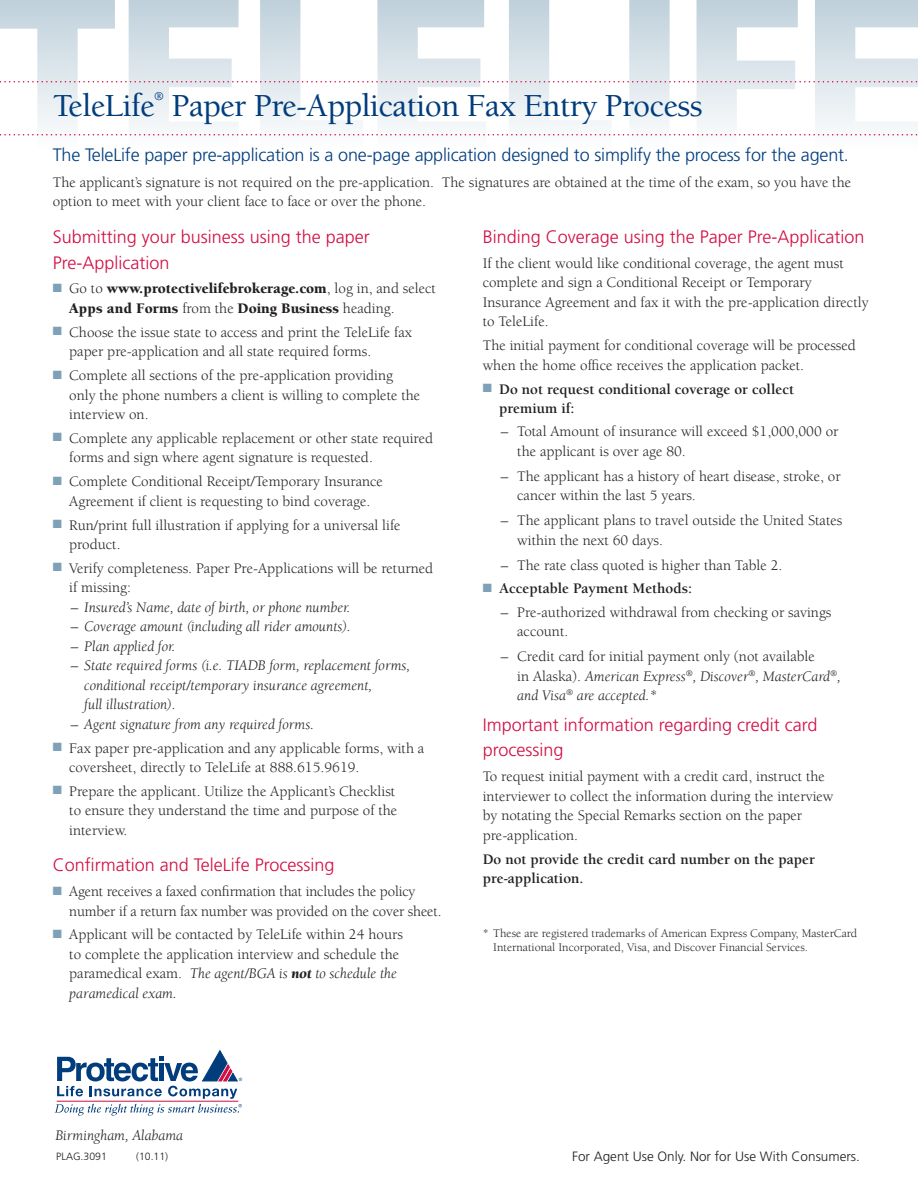
<style>
.page{position:relative;width:918px;height:1188px;background:#fff}
.page>*{position:absolute;margin:0;border:0;box-sizing:border-box;transform-origin:0 0}
.t1{font:500 33px "Berkeley Std";letter-spacing:-.02em;color:#013d7d}
.subhead{font:300 18px/25.5px "Frutiger LT Std";color:#d20d44}
.intro{font:300 18px "Frutiger LT Std";letter-spacing:-.01em;color:#013d7d}
.Body{font:15px/19.5px "Berkeley Std";color:#231f20}
.Body-2{font:italic 15px/19.5px "Berkeley Std";color:#231f20}
.Body-3{font:700 15px/19.5px "Berkeley Std";color:#231f20}
.Body-4{font:900 15px/19.5px "Berkeley Std";color:#231f20}
.t2{font:300 13.5px "Frutiger LT Std";color:#231f20}
.t3{font:500 12.3px "Berkeley Std";color:#013d7d}
.Body-5{font:12px/13.5px "Berkeley Std";color:#231f20}
.t4{font:300 10.5px "Frutiger LT Std";color:#231f20}
.s1{color:#7ea1b7}
.s2{font-weight:400}
.s3{font-style:italic}
.s4{font-weight:900;font-style:italic}
.s5{font-style:normal}
</style>
<div class="page">
<svg style="left:0;top:0;width:918px;height:127px"></svg>
<svg style="left:0;top:81px;width:918px;height:1px"></svg>
<svg style="left:0;top:134px;width:918px;height:2px"></svg>
<svg style="left:55px;top:1050px;width:187px;height:66px"></svg>
<hr style="left:57px;top:1101px;width:181px;height:1px;background:#d20d44">
<p class="t1" style="left:53px;top:88px;width:104px">TeleLife</p>
<p class="t3" style="left:154px;top:90px;width:11px">®</p>
<p class="t1" style="left:172px;top:88px;width:533px">Paper Pre-Application Fax Entry Process</p>
<p class="intro" style="left:53px;top:144px;width:798px">The TeleLife paper pre-application is a one-page application designed to simplify the process for the agent.</p>
<p class="Body" style="left:53px;top:173px;width:800px">The applicant’s signature is not required on the pre-application. The signatures are obtained at the time of the exam, so you have the option to meet with your client face to face or over the phone.</p>
<p class="subhead" style="left:53px;top:224px;width:319px">Submitting your business using the paper<br>Pre-Application</p>
<p class="Body-4" style="left:69px;top:279px;width:368px;text-indent:-16px"><span class="s1">■</span> <span class="s2">Go to</span> www.protectivelifebrokerage.com<span class="s2">, log in, and select<br></span>Apps and Forms <span class="s2">from the</span> Doing Business <span class="s2">heading.</span></p>
<p class="Body" style="left:69px;top:323px;width:344px;text-indent:-16px"><span class="s1">■</span> Choose the issue state to access and print the TeleLife fax paper pre-application and all state required forms.</p>
<p class="Body" style="left:69px;top:366px;width:353px;text-indent:-16px"><span class="s1">■</span> Complete all sections of the pre-application providing only the phone numbers a client is willing to complete the interview on.</p>
<p class="Body" style="left:69px;top:429px;width:365px;text-indent:-16px"><span class="s1">■</span> Complete any applicable replacement or other state required forms and sign where agent signature is requested.</p>
<p class="Body" style="left:53px;top:472px;width:332px;text-align:center"><span class="s1">■</span> Complete Conditional Receipt/Temporary Insurance<br>Agreement if client is requesting to bind coverage.</p>
<p class="Body" style="left:69px;top:515px;width:333px;text-indent:-16px"><span class="s1">■</span> Run/print full illustration if applying for a universal life product.</p>
<p class="Body" style="left:69px;top:559px;width:366px;text-indent:-16px"><span class="s1">■</span> Verify completeness. Paper Pre-Applications will be returned if missing:</p>
<p class="Body-2" style="left:71px;top:598px;width:281px">– Insured’s Name, date of birth, or phone number.</p>
<p class="Body-2" style="left:71px;top:617px;width:282px">– Coverage amount (including all rider amounts).</p>
<p class="Body-2" style="left:71px;top:637px;width:106px">– Plan applied for.</p>
<p class="Body-2" style="left:84px;top:656px;width:327px;text-indent:-14px">– State required forms (i.e. TIADB form, replacement forms, conditional receipt/temporary insurance agreement,<br>full illustration).</p>
<p class="Body-2" style="left:71px;top:715px;width:245px">– -Agent signature from any required forms.</p>
<p class="Body" style="left:69px;top:738px;width:357px;text-indent:-16px"><span class="s1">■</span> Fax paper pre-application and any applicable forms, with a coversheet, directly to TeleLife at 888.615.9619.</p>
<p class="Body" style="left:69px;top:782px;width:330px;text-indent:-16px"><span class="s1">■</span> Prepare the applicant. Utilize the Applicant’s Checklist to ensure they understand the time and purpose of the interview.</p>
<p class="subhead" style="left:53px;top:853px;width:283px">Confirmation and TeleLife Processing</p>
<p class="Body" style="left:69px;top:882px;width:374px;text-indent:-16px"><span class="s1">■</span> Agent receives a faxed confirmation that includes the policy number if a return fax number was provided on the cover sheet.</p>
<p class="Body" style="left:69px;top:925px;width:335px;text-indent:-16px"><span class="s1">■</span> Applicant will be contacted by TeleLife within 24 hours to complete the application interview and schedule the paramedical exam. <span class="s3">The agent/BGA is</span> <span class="s4">not</span> <span class="s3">to schedule the paramedical exam.</span></p>
<p class="subhead" style="left:483px;top:224px;width:383px">Binding Coverage using the Paper Pre-Application</p>
<p class="Body" style="left:483px;top:254px;width:387px">If the client would like conditional coverage, the agent must complete and sign a Conditional Receipt or Temporary Insurance Agreement and fax it with the pre-application directly to TeleLife.</p>
<p class="Body" style="left:483px;top:336px;width:375px">The initial payment for conditional coverage will be processed when the home office receives the application packet.</p>
<p class="Body-3" style="left:499px;top:379px;width:296px;text-indent:-16px"><span class="s1">■</span> Do not request conditional coverage or collect premium if:</p>
<p class="Body" style="left:517px;top:422px;width:323px;text-indent:-16px"><span class="s3">–</span> Total Amount of insurance will exceed $1,000,000 or the applicant is over age 80.</p>
<p class="Body" style="left:517px;top:467px;width:325px;text-indent:-16px"><span class="s3">–</span> The applicant has a history of heart disease, stroke, or cancer within the last 5 years.</p>
<p class="Body" style="left:517px;top:511px;width:327px;text-indent:-16px"><span class="s3">–</span> The applicant plans to travel outside the United States within the next 60 days.</p>
<p class="Body" style="left:501px;top:555px;width:283px"><span class="s3">–</span> The rate class quoted is higher than Table 2.</p>
<p class="Body-3" style="left:483px;top:579px;width:211px"><span class="s1">■</span> Acceptable Payment Methods:</p>
<p class="Body" style="left:517px;top:602px;width:316px;text-indent:-16px"><span class="s3">–</span> Pre-authorized withdrawal from checking or savings account.</p>
<p class="Body-2" style="left:517px;top:647px;width:325px;text-indent:-16px">– <span class="s5">Credit card for initial payment only (not available<br>in Alaska).</span> American Express<sup>®</sup>, Discover<sup>®</sup>, MasterCard<sup>®</sup>, and Visa<sup>®</sup> are accepted.*</p>
<p class="subhead" style="left:483px;top:712px;width:336px">Important information regarding credit card processing</p>
<p class="Body" style="left:483px;top:767px;width:352px">To request initial payment with a credit card, instruct the interviewer to collect the information during the interview by notating the Special Remarks section on the paper pre-application.</p>
<p class="Body-3" style="left:483px;top:849px;width:334px">Do not provide the credit card number on the paper pre-application.</p>
<p class="Body-5" style="left:493px;top:927px;width:365px;text-indent:-10px">* These are registered trademarks of American Express Company, MasterCard<br>International Incorporated, Visa, and Discover Financial Services.</p>
<p class="Body-2" style="left:56px;top:1126px;width:129px">Birmingham, Alabama</p>
<p class="t4" style="left:56px;top:1150px;width:52px">PLAG.3091</p>
<p class="t4" style="left:136px;top:1150px;width:34px">(10.11)</p>
<p class="t2" style="left:572px;top:1149px;width:289px">For Agent Use Only. Nor for Use With Consumers.</p>
</div>
